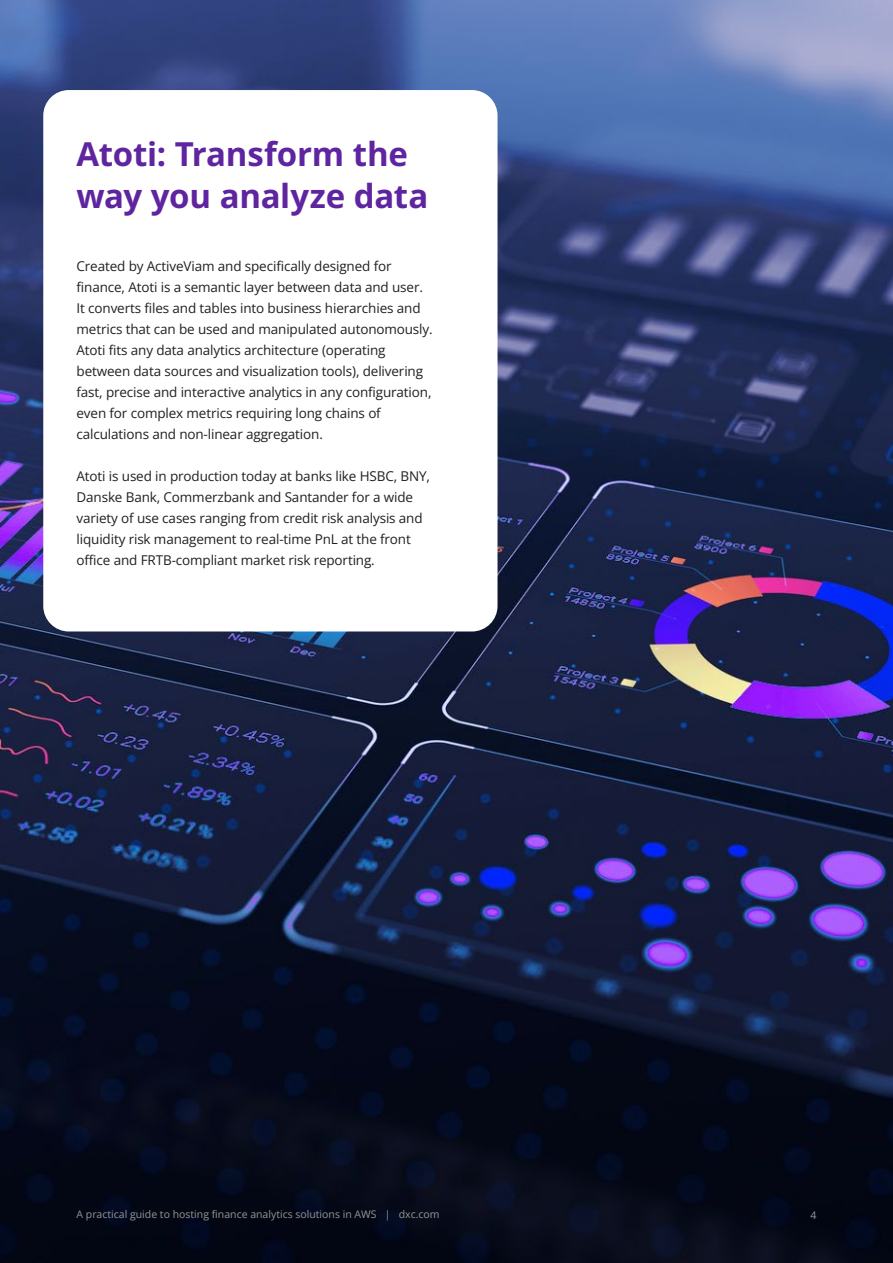
<style>
.page{position:relative;width:893px;height:1263px;background:#fff}
.page>*{position:absolute;margin:0;border:0;box-sizing:border-box;transform-origin:0 0}
.H1_Heading_Bold_22_28_pt{font:700 33px/42px "Open Sans";letter-spacing:-.01em;color:#5f249f}
.Body_Copy_Regular_9_10_8pt{font:13.5px/21px "Open Sans";letter-spacing:-.01em;color:#231f20}
.t1{font:10.5px "Open Sans";color:#969696}
</style>
<div class="page">
<img style="left:0;top:0;width:893px;height:1263px">
<div style="left:43px;top:90px;width:454px;height:541px;background:#fff;border-radius:26px"></div>
<p class="H1_Heading_Bold_22_28_pt" style="left:77px;top:132px;width:353px">Atoti: Transform the way you analyze data</p>
<p class="Body_Copy_Regular_9_10_8pt" style="left:77px;top:255px;width:358px">Created by ActiveViam and specifically designed for finance, Atoti is a semantic layer between data and user.<br>It converts files and tables into business hierarchies and metrics that can be used and manipulated autonomously.<br>Atoti fits any data analytics architecture (operating between data sources and visualization tools), delivering fast, precise and interactive analytics in any configuration, even for complex metrics requiring long chains of calculations and non-linear aggregation.</p>
<p class="Body_Copy_Regular_9_10_8pt" style="left:77px;top:465px;width:355px">Atoti is used in production today at banks like HSBC, BNY, Danske Bank, Commerzbank and Santander for a wide variety of use cases ranging from credit risk analysis and liquidity risk management to real-time PnL at the front office and FRTB-compliant market risk reporting.</p>
<p class="t1" style="left:77px;top:1207px;width:365px">A practical guide to hosting finance analytics solutions in AWS | dxc.com</p>
<p class="t1" style="left:810px;top:1208px;width:8px">4</p>
</div>
